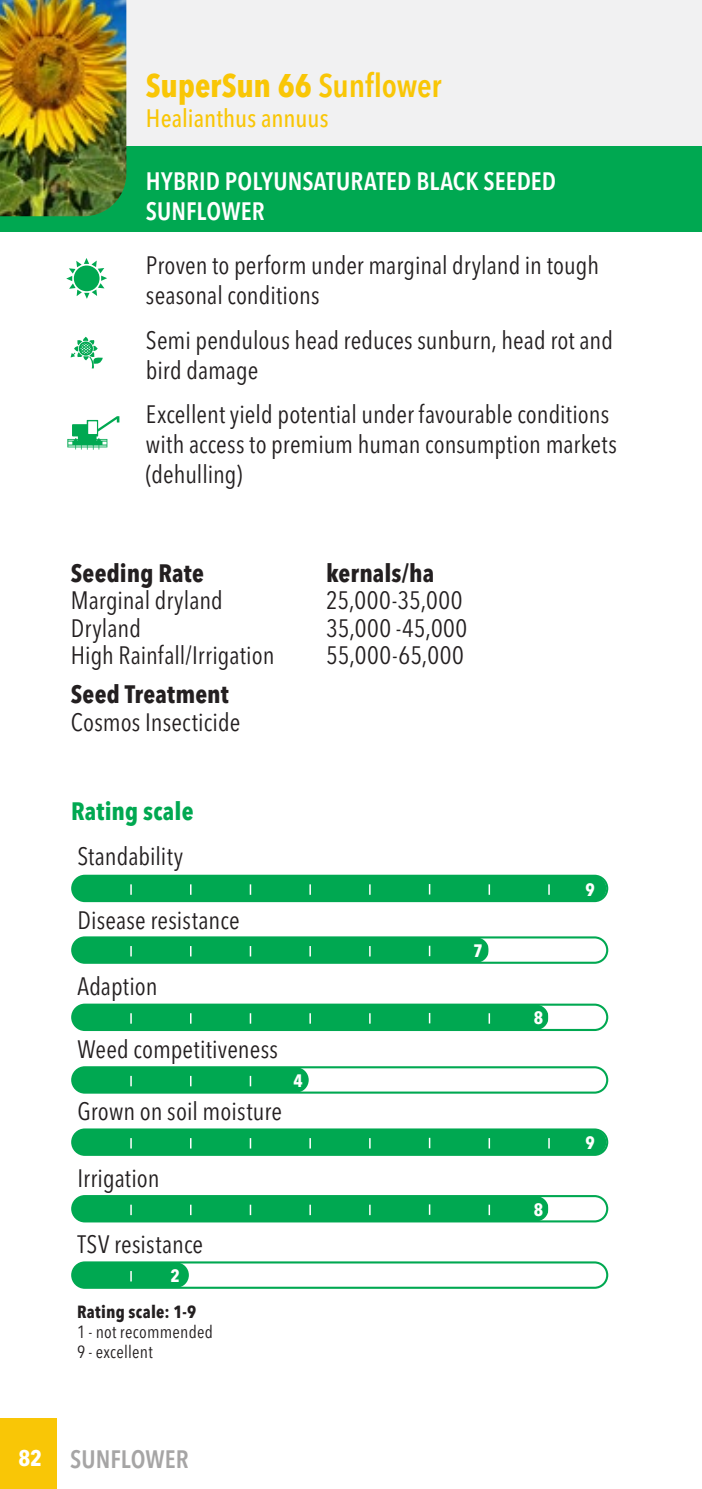
<style>
.page{position:relative;width:702px;height:1489px;background:#fff}
.page>*{position:absolute;margin:0;border:0;box-sizing:border-box;transform-origin:0 0}
.t1{font:700 condensed 32.5px "Avenir Next LT Pro";letter-spacing:-.01em;color:#f9c606}
.t2{font:condensed 25px/30px "Avenir Next LT Pro";letter-spacing:.005em;color:#231f20}
.t3{font:600 condensed 25px/30px "Avenir Next LT Pro";letter-spacing:.005em;color:#fff}
.t4{font:700 condensed 25px "Avenir Next LT Pro";letter-spacing:.005em;color:#231f20}
.t5{font:500 condensed 25px "Avenir Next LT Pro";color:#f9c606}
.t6{font:700 condensed 25px "Avenir Next LT Pro";letter-spacing:.005em;color:#00a851}
.t7{font:600 condensed 25px "Avenir Next LT Pro";color:#a6a5a5}
.t8{font:700 condensed 17.75px "Avenir Next LT Pro";color:#fff}
.t9{font:condensed 17.5px/20px "Avenir Next LT Pro";letter-spacing:.015em;color:#231f20}
.t10{font:700 condensed 17.5px "Avenir Next LT Pro";letter-spacing:.015em;color:#231f20}
.s1{font-weight:600}
.s2{font-weight:700;font-size:22.5px;color:#fff}
</style>
<div class="page">
<svg style="left:71px;top:337px;width:32px;height:31px"></svg>
<svg style="left:67px;top:416px;width:52px;height:34px"></svg>
<div style="left:0;top:0;width:702px;height:149px;background:#f1f1f2"></div>
<div style="left:0;top:147px;width:702px;height:85px;background:#00a851"></div>
<img style="left:0;top:0;width:126px;height:216px">
<div style="left:71px;top:1261px;width:537px;height:27px;border:2px solid #00a851;border-radius:13px"></div>
<div style="left:72px;top:1262px;width:117px;height:25px;background:#00a851;border-radius:13px"></div>
<svg style="left:130px;top:1271px;width:2px;height:10px"></svg>
<div style="left:71px;top:1128px;width:537px;height:27px;border:2px solid #00a851;border-radius:13px"></div>
<div style="left:72px;top:1129px;width:534px;height:25px;background:#00a851;border-radius:13px"></div>
<svg style="left:130px;top:1138px;width:2px;height:10px"></svg>
<svg style="left:309px;top:1138px;width:2px;height:10px"></svg>
<svg style="left:488px;top:1138px;width:2px;height:10px"></svg>
<div style="left:71px;top:1003px;width:537px;height:27px;border:2px solid #00a851;border-radius:13px"></div>
<div style="left:72px;top:1004px;width:476px;height:25px;background:#00a851;border-radius:13px"></div>
<svg style="left:130px;top:1013px;width:2px;height:10px"></svg>
<svg style="left:309px;top:1013px;width:2px;height:10px"></svg>
<svg style="left:488px;top:1013px;width:2px;height:10px"></svg>
<div style="left:71px;top:1066px;width:537px;height:27px;border:2px solid #00a851;border-radius:13px"></div>
<div style="left:72px;top:1067px;width:237px;height:25px;background:#00a851;border-radius:13px"></div>
<svg style="left:130px;top:1075px;width:2px;height:11px"></svg>
<div style="left:71px;top:936px;width:537px;height:27px;border:2px solid #00a851;border-radius:13px"></div>
<div style="left:72px;top:937px;width:417px;height:25px;background:#00a851;border-radius:13px"></div>
<svg style="left:130px;top:946px;width:2px;height:10px"></svg>
<svg style="left:309px;top:946px;width:2px;height:10px"></svg>
<div style="left:71px;top:1194px;width:537px;height:28px;border:2px solid #00a851;border-radius:13px"></div>
<div style="left:72px;top:1195px;width:476px;height:26px;background:#00a851;border-radius:13px"></div>
<svg style="left:130px;top:1204px;width:2px;height:10px"></svg>
<svg style="left:309px;top:1204px;width:2px;height:10px"></svg>
<svg style="left:488px;top:1204px;width:2px;height:10px"></svg>
<div style="left:71px;top:874px;width:537px;height:28px;border:2px solid #00a851;border-radius:13px"></div>
<div style="left:72px;top:875px;width:534px;height:26px;background:#00a851;border-radius:13px"></div>
<svg style="left:130px;top:884px;width:2px;height:10px"></svg>
<svg style="left:309px;top:884px;width:2px;height:10px"></svg>
<svg style="left:488px;top:884px;width:2px;height:10px"></svg>
<div style="left:0;top:1417px;width:57px;height:71px;background:#f9c606"></div>
<hr style="left:701px;top:0;width:1px;height:301px;background:#000">
<svg style="left:66px;top:258px;width:41px;height:41px"></svg>
<h1 class="t1" style="left:146px;top:66px;width:297px">SuperSun 66 <span class="s1">Sunflower</span></h1>
<p class="t5" style="left:146px;top:104px;width:184px">Healianthus annuus</p>
<p class="t3" style="left:146px;top:166px;width:411px">HYBRID POLYUNSATURATED BLACK SEEDED<br>SUNFLOWER</p>
<p class="t2" style="left:146px;top:251px;width:454px">Proven to perform under marginal dryland in tough seasonal conditions</p>
<p class="t2" style="left:146px;top:325px;width:468px">Semi pendulous head reduces sunburn, head rot and bird damage</p>
<p class="t2" style="left:146px;top:399px;width:472px">Excellent yield potential under favourable conditions with access to premium human consumption markets (dehulling)</p>
<p class="t4" style="left:71px;top:557px;width:134px">Seeding Rate</p>
<p class="t4" style="left:326px;top:557px;width:110px">kernals/ha</p>
<p class="t2" style="left:71px;top:585px;width:153px">Marginal dryland</p>
<p class="t2" style="left:326px;top:585px;width:138px">25,000-35,000</p>
<p class="t2" style="left:71px;top:613px;width:72px">Dryland</p>
<p class="t2" style="left:326px;top:613px;width:143px">35,000 -45,000</p>
<p class="t2" style="left:71px;top:640px;width:205px">High Rainfall/Irrigation</p>
<p class="t2" style="left:326px;top:640px;width:139px">55,000-65,000</p>
<p class="t4" style="left:71px;top:679px;width:159px">Seed Treatment</p>
<p class="t2" style="left:71px;top:707px;width:171px">Cosmos Insecticide</p>
<p class="t6" style="left:71px;top:796px;width:124px">Rating scale</p>
<p class="t2" style="left:77px;top:841px;width:107px">Standability</p>
<p class="t2" style="left:77px;top:905px;width:164px">Disease resistance</p>
<p class="t2" style="left:77px;top:971px;width:82px">Adaption</p>
<p class="t2" style="left:77px;top:1033px;width:202px">Weed competitiveness</p>
<p class="t2" style="left:77px;top:1096px;width:206px">Grown on soil moisture</p>
<p class="t8" style="left:293px;top:1069px;width:11px">4</p>
<p class="t2" style="left:77px;top:1162px;width:84px">Irrigation</p>
<p class="t2" style="left:77px;top:1228px;width:127px">TSV resistance</p>
<p class="t8" style="left:170px;top:1264px;width:11px">2</p>
<p class="t10" style="left:77px;top:1301px;width:121px">Rating scale: 1-9</p>
<p class="t9" style="left:77px;top:1321px;width:138px">1 - not recommended<br>9 - excellent</p>
<p class="t7" style="left:18px;top:1443px;width:172px"><span class="s2">82</span> SUNFLOWER</p>
<p class="t8" style="left:473px;top:940px;width:11px">7</p>
<p class="t8" style="left:585px;top:878px;width:11px">9</p>
<p class="t8" style="left:533px;top:1007px;width:11px">8</p>
<p class="t8" style="left:533px;top:1198px;width:11px">8</p>
<p class="t8" style="left:585px;top:1132px;width:11px">9</p>
</div>
